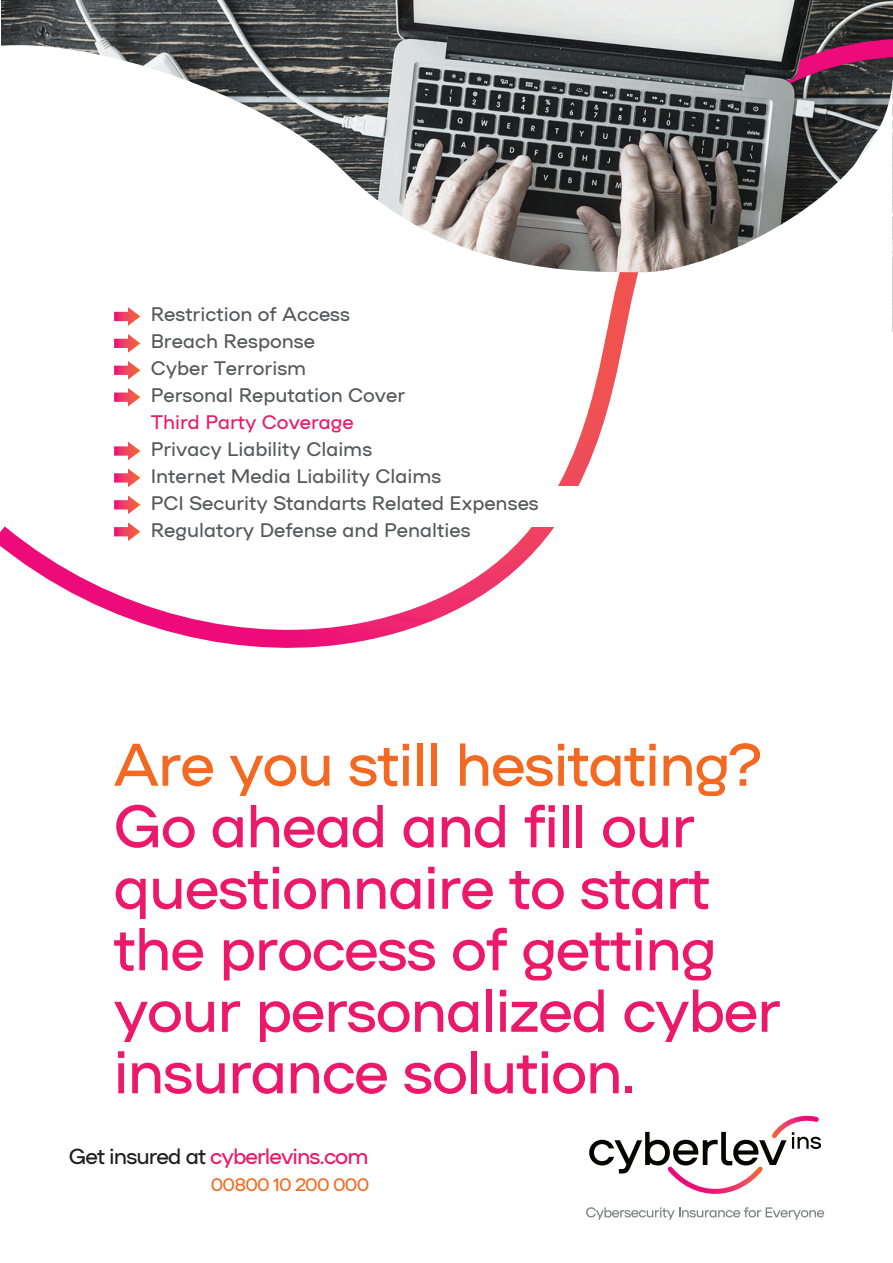
<style>
.page{position:relative;width:893px;height:1263px;background:#fff}
.page>*{position:absolute;margin:0;border:0;box-sizing:border-box;transform-origin:0 0}
.t1{font:60px/61.5px "NAMU Pro";letter-spacing:-.025em;color:#ec1869}
.t2{font:60px "NAMU Pro";letter-spacing:-.025em;color:#f36921}
.t3{font:21.75px "NAMU Pro";letter-spacing:-.045em;color:#ec1869}
.t4{font:19.5px/27px "NAMU Pro";color:#57585a}
.t5{font:19.5px "NAMU Pro";color:#ec1869}
.t6{font:18px "NAMU Pro";letter-spacing:-.045em;color:#f36a21}
.s1{color:#211e1e}
</style>
<div class="page">
<img style="left:1px;top:1px;width:892px;height:44px">
<svg style="left:1px;top:45px;width:892px;height:287px"></svg>
<svg style="left:0;top:272px;width:675px;height:376px"></svg>
<svg style="left:786px;top:32px;width:107px;height:124px"></svg>
<div style="left:95px;top:486px;width:496px;height:40px;background:#fff"></div>
<svg style="left:114px;top:307px;width:26px;height:19px"></svg>
<svg style="left:114px;top:334px;width:26px;height:19px"></svg>
<svg style="left:114px;top:361px;width:26px;height:19px"></svg>
<svg style="left:114px;top:388px;width:26px;height:18px"></svg>
<svg style="left:114px;top:442px;width:26px;height:18px"></svg>
<svg style="left:114px;top:469px;width:26px;height:18px"></svg>
<svg style="left:114px;top:495px;width:26px;height:19px"></svg>
<svg style="left:114px;top:522px;width:26px;height:19px"></svg>
<svg style="left:589px;top:1115px;width:233px;height:79px"></svg>
<svg style="left:586px;top:1207px;width:238px;height:13px"></svg>
<p class="t4" style="left:151px;top:301px;width:256px">Restriction of Access<br>Breach Response<br>Cyber Terrorism<br>Personal Reputation Cover</p>
<p class="t5" style="left:151px;top:409px;width:205px">Third Party Coverage</p>
<p class="t4" style="left:151px;top:436px;width:390px">Privacy Liability Claims<br>Internet Media Liability Claims<br>PCI Security Standarts Related Expenses Regulatory Defense and Penalties</p>
<h1 class="t2" style="left:114px;top:725px;width:650px">Are you still hesitating?</h1>
<h1 class="t1" style="left:114px;top:796px;width:669px">Go ahead and fill our questionnaire to start the process of getting your personalized cyber insurance solution.</h1>
<p class="t3" style="left:69px;top:1142px;width:301px"><span class="s1">Get insured at</span> cyberlevins.com</p>
<p class="t6" style="left:211px;top:1172px;width:160px">00800 10 200 000</p>
</div>
